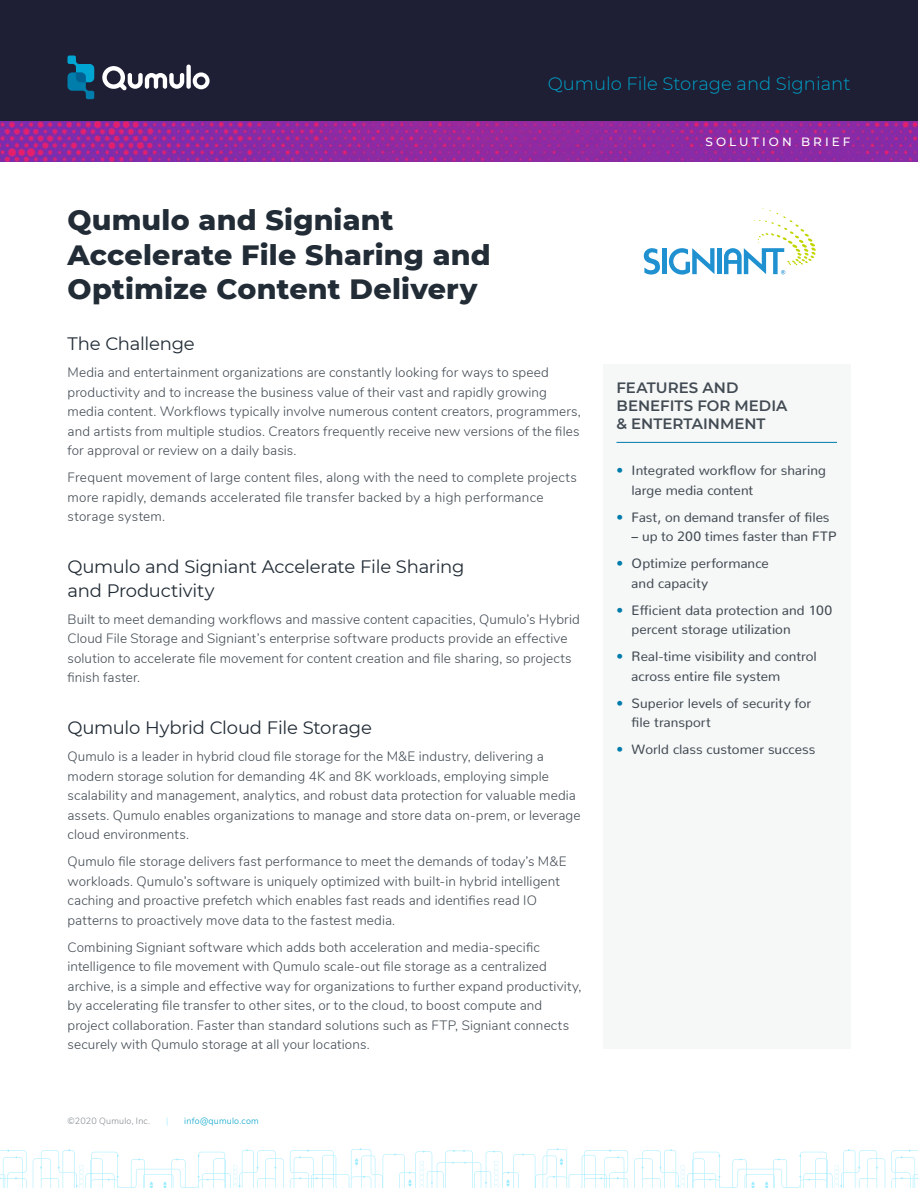
<style>
.page{position:relative;width:918px;height:1188px;background:#fff}
.page>*{position:absolute;margin:0;border:0;box-sizing:border-box;transform-origin:0 0}
.t1{font:800 28.5px/34.5px "Montserrat";letter-spacing:.005em;color:#222c36}
.t2{font:18px/24px "Montserrat";letter-spacing:-.015em;color:#222c36}
.t3{font:300 18px "Montserrat";color:#00a3ca}
.t4{font:600 15px/18px "Montserrat";color:#424b53}
.t5{font:300 13.5px/19.5px "Nunito";letter-spacing:.01em;color:#424b53}
.t6{font:13.5px/19.5px "Nunito";letter-spacing:.005em;color:#424b53}
.t7{font:500 12px "Montserrat";letter-spacing:.26em;color:#fff}
.t8{font:300 9px "Nunito";letter-spacing:.02em;color:#858b90}
.t9{font:300 9px "Nunito";letter-spacing:.02em;color:#00a3ca}
.t10{font:300 9px "Nunito";color:#97ebff}
.s1{color:#007cac}
</style>
<div class="page">
<div style="left:603px;top:364px;width:247px;height:685px;background:#f6f7f7"></div>
<hr style="left:616px;top:442px;width:221px;height:1px;background:#007cac">
<div style="left:662px;top:248px;width:5px;height:26px;background:#2091d0"></div>
<div style="left:717px;top:248px;width:5px;height:26px;background:#2091d0"></div>
<svg style="left:724px;top:208px;width:92px;height:66px"></svg>
<svg style="left:669px;top:248px;width:45px;height:27px"></svg>
<svg style="left:644px;top:248px;width:16px;height:27px"></svg>
<img style="left:0;top:122px;width:918px;height:40px">
<svg style="left:0;top:1148px;width:918px;height:40px"></svg>
<div style="left:0;top:0;width:918px;height:122px;background:#1e1e34"></div>
<svg style="left:102px;top:66px;width:82px;height:25px"></svg>
<div style="left:186px;top:65px;width:5px;height:24px;background:#fff;border-radius:2px"></div>
<svg style="left:193px;top:72px;width:17px;height:17px"></svg>
<svg style="left:68px;top:56px;width:26px;height:43px"></svg>
<h2 class="t3" style="left:548px;top:72px;width:304px">Qumulo File Storage and Signiant</h2>
<h1 class="t1" style="left:68px;top:201px;width:425px">Qumulo and Signiant<br>Accelerate File Sharing and<br>Optimize Content Delivery</h1>
<h2 class="t2" style="left:68px;top:331px;width:129px">The Challenge</h2>
<p class="t5" style="left:68px;top:362px;width:515px">Media and entertainment organizations are constantly looking for ways to speed productivity and to increase the business value of their vast and rapidly growing media content. Workflows typically involve numerous content creators, programmers, and artists from multiple studios. Creators frequently receive new versions of the files for approval or review on a daily basis.</p>
<p class="t5" style="left:68px;top:467px;width:511px">Frequent movement of large content files, along with the need to complete projects more rapidly, demands accelerated file transfer backed by a high performance storage system.</p>
<h2 class="t2" style="left:68px;top:554px;width:399px">Qumulo and Signiant Accelerate File Sharing and Productivity</h2>
<p class="t5" style="left:68px;top:609px;width:514px">Built to meet demanding workflows and massive content capacities, Qumulo’s Hybrid Cloud File Storage and Signiant’s enterprise software products provide an effective solution to accelerate file movement for content creation and file sharing, so projects finish faster.</p>
<h2 class="t2" style="left:68px;top:715px;width:306px">Qumulo Hybrid Cloud File Storage</h2>
<p class="t5" style="left:68px;top:746px;width:515px">Qumulo is a leader in hybrid cloud file storage for the M&amp;E industry, delivering a modern storage solution for demanding 4K and 8K workloads, employing simple scalability and management, analytics, and robust data protection for valuable media assets. Qumulo enables organizations to manage and store data on-prem, or leverage cloud environments.</p>
<p class="t5" style="left:68px;top:851px;width:501px">Qumulo file storage delivers fast performance to meet the demands of today’s M&amp;E workloads. Qumulo’s software is uniquely optimized with built-in hybrid intelligent caching and proactive prefetch which enables fast reads and identifies read IO patterns to proactively move data to the fastest media.</p>
<p class="t5" style="left:68px;top:936px;width:515px">Combining Signiant software which adds both acceleration and media-specific intelligence to file movement with Qumulo scale-out file storage as a centralized archive, is a simple and effective way for organizations to further expand productivity, by accelerating file transfer to other sites, or to the cloud, to boost compute and project collaboration. Faster than standard solutions such as FTP, Signiant connects securely with Qumulo storage at all your locations.</p>
<p class="t8" style="left:68px;top:1114px;width:84px">©2020 Qumulo, Inc.</p>
<p class="t10" style="left:166px;top:1114px;width:4px">|</p>
<p class="t9" style="left:184px;top:1114px;width:76px">info@qumulo.com</p>
<p class="t7" style="left:705px;top:133px;width:147px">SOLUTION BRIEF</p>
<p class="t4" style="left:616px;top:378px;width:173px">FEATURES AND<br>BENEFITS FOR MEDIA &amp; ENTERTAINMENT</p>
<p class="t6" style="left:632px;top:459px;width:196px;text-indent:-15px"><span class="s1">•</span> Integrated workflow for sharing large media content</p>
<p class="t6" style="left:616px;top:506px;width:215px"><span class="s1">•</span> Fast, on demand transfer of files</p>
<p class="t6" style="left:632px;top:525px;width:206px">– up to 200 times faster than FTP</p>
<p class="t6" style="left:632px;top:552px;width:139px;text-indent:-15px"><span class="s1">•</span> Optimize performance and capacity</p>
<p class="t6" style="left:632px;top:599px;width:202px;text-indent:-15px"><span class="s1">•</span> Efficient data protection and 100 percent storage utilization</p>
<p class="t6" style="left:632px;top:645px;width:187px;text-indent:-15px"><span class="s1">•</span> Real-time visibility and control across entire file system</p>
<p class="t6" style="left:632px;top:692px;width:181px;text-indent:-15px"><span class="s1">•</span> Superior levels of security for file transport</p>
<p class="t6" style="left:616px;top:738px;width:200px"><span class="s1">•</span> World class customer success</p>
</div>
